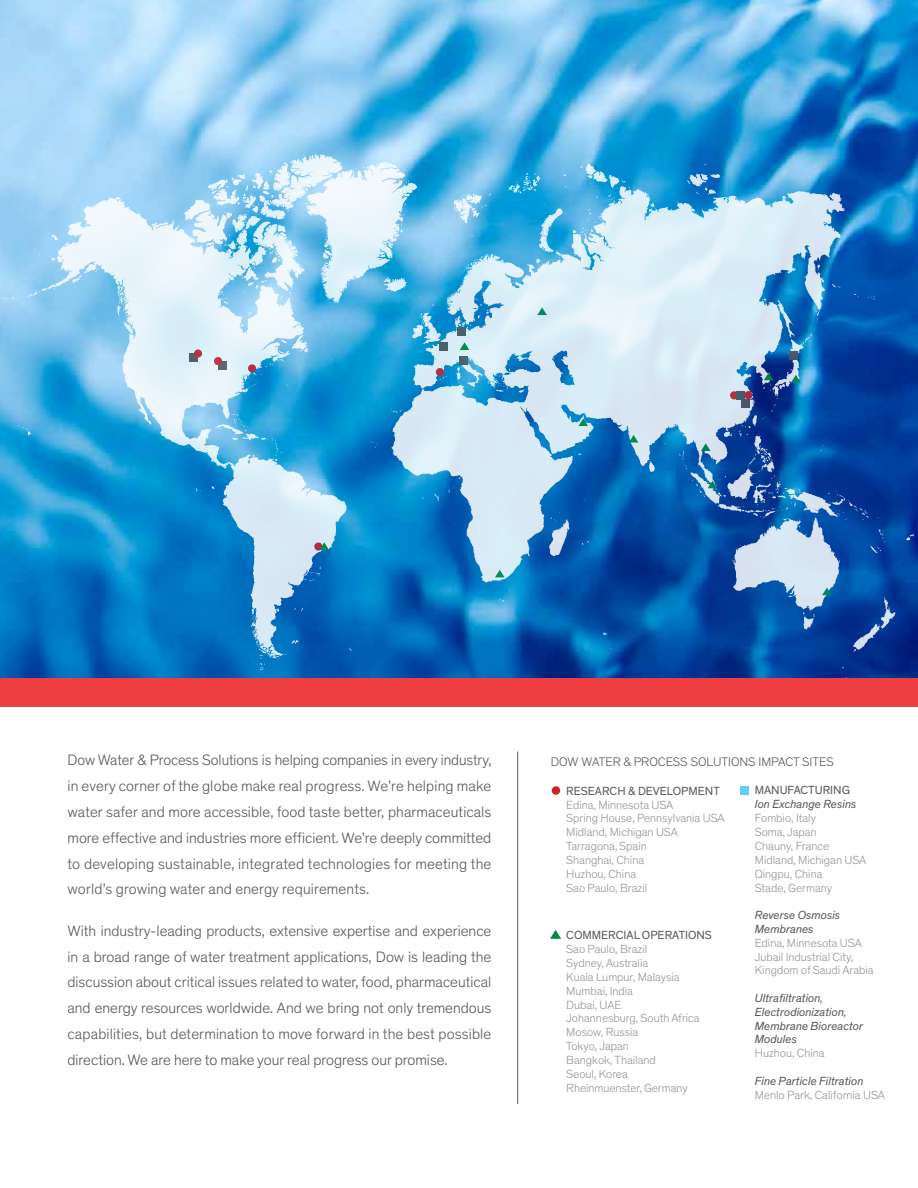
<style>
.page{position:relative;width:918px;height:1188px;background:#fff}
.page>*{position:absolute;margin:0;border:0;box-sizing:border-box;transform-origin:0 0}
.t1{font:300 15.3px/26px "Dow Corporate";color:#58595b;text-align:justify}
.t2{font:300 12.6px "Dow Corporate";color:#58595b}
.t3{font:300 12px/13.8px "Dow Corporate";color:#939598}
.t4{font:italic 12px/13.8px "Dow Corporate";color:#58595b}
.t5{font:12px "Dow Corporate";color:#58595b}
</style>
<div class="page">
<img style="left:0;top:0;width:918px;height:678px">
<div style="left:740px;top:786px;width:8px;height:8px;background:#66cef6"></div>
<hr style="left:517px;top:752px;width:1px;height:352px;background:#58595b">
<div style="left:552px;top:786px;width:8px;height:9px;background:#d2232a;border-radius:50%"></div>
<svg style="left:550px;top:930px;width:11px;height:9px"></svg>
<svg style="left:0;top:154px;width:914px;height:524px;background:#4a96cf"></svg>
<svg style="left:119px;top:234px;width:661px;height:439px;background:#62a6d5"></svg>
<div style="left:744px;top:391px;width:8px;height:8px;background:#b1273a;border-radius:50%"></div>
<svg style="left:730px;top:391px;width:8px;height:8px"></svg>
<div style="left:459px;top:356px;width:9px;height:8px;background:#4e636e"></div>
<div style="left:190px;top:354px;width:8px;height:8px;background:#4d636d"></div>
<div style="left:440px;top:342px;width:8px;height:8px;background:#4a606c"></div>
<div style="left:737px;top:391px;width:8px;height:8px;background:#4a5a68"></div>
<div style="left:790px;top:351px;width:8px;height:9px;background:#4a5866"></div>
<div style="left:741px;top:399px;width:8px;height:8px;background:#4a5666"></div>
<div style="left:457px;top:327px;width:8px;height:8px;background:#4a606c"></div>
<svg style="left:218px;top:361px;width:8px;height:8px"></svg>
<svg style="left:194px;top:349px;width:8px;height:9px"></svg>
<div style="left:214px;top:357px;width:8px;height:8px;background:#bf3946;border-radius:50%"></div>
<div style="left:248px;top:364px;width:8px;height:8px;background:#b13343;border-radius:50%"></div>
<svg style="left:314px;top:542px;width:8px;height:9px"></svg>
<div style="left:436px;top:368px;width:8px;height:8px;background:#b13142;border-radius:50%"></div>
<svg style="left:319px;top:542px;width:10px;height:8px"></svg>
<svg style="left:495px;top:570px;width:10px;height:7px"></svg>
<svg style="left:578px;top:418px;width:10px;height:8px"></svg>
<svg style="left:537px;top:307px;width:10px;height:8px"></svg>
<svg style="left:629px;top:435px;width:9px;height:8px"></svg>
<svg style="left:708px;top:481px;width:9px;height:7px"></svg>
<svg style="left:701px;top:443px;width:10px;height:8px"></svg>
<svg style="left:791px;top:375px;width:10px;height:7px"></svg>
<svg style="left:764px;top:373px;width:9px;height:7px"></svg>
<svg style="left:822px;top:588px;width:10px;height:7px"></svg>
<svg style="left:460px;top:342px;width:9px;height:8px"></svg>
<div style="left:0;top:678px;width:918px;height:28px;background:#ef3e42"></div>
<p class="t1" style="left:68px;top:747px;width:425px">Dow Water &amp; Process Solutions is helping companies in every industry, in every corner of the globe make real progress. We’re helping make water safer and more accessible, food taste better, pharmaceuticals more effective and industries more efficient. We’re deeply committed to developing sustainable, integrated technologies for meeting the world’s growing water and energy requirements.</p>
<p class="t1" style="left:68px;top:918px;width:425px">With industry-leading products, extensive expertise and experience in a broad range of water treatment applications, Dow is leading the discussion about critical issues related to water, food, pharmaceutical and energy resources worldwide. And we bring not only tremendous capabilities, but determination to move forward in the best possible direction. We are here to make your real progress our promise.</p>
<p class="t2" style="left:551px;top:755px;width:284px">DOW WATER &amp; PROCESS SOLUTIONS IMPACT SITES</p>
<p class="t5" style="left:566px;top:784px;width:155px">RESEARCH &amp; DEVELOPMENT</p>
<p class="t3" style="left:566px;top:798px;width:160px">Edina, Minnesota USA<br>Spring House, Pennsylvania USA<br>Midland, Michigan USA<br>Tarragona, Spain<br>Shanghai, China<br>Huzhou, China<br>Sao Paulo, Brazil</p>
<p class="t5" style="left:566px;top:928px;width:147px">COMMERCIAL OPERATIONS</p>
<p class="t3" style="left:566px;top:942px;width:135px">Sao Paulo, Brazil<br>Sydney, Australia<br>Kuala Lumpur, Malaysia<br>Mumbai, India<br>Dubai, UAE<br>Johannesburg, South Africa<br>Mosow, Russia<br>Tokyo, Japan<br>Bangkok, Thailand<br>Seoul, Korea<br>Rheinmuenster, Germany</p>
<p class="t5" style="left:755px;top:783px;width:97px">MANUFACTURING</p>
<p class="t4" style="left:755px;top:798px;width:103px">Ion Exchange Resins</p>
<p class="t3" style="left:755px;top:811px;width:113px">Fombio, Italy<br>Soma, Japan<br>Chauny, France<br>Midland, Michigan USA<br>Qingpu, China<br>Stade, Germany</p>
<p class="t4" style="left:755px;top:908px;width:87px">Reverse Osmosis<br>Membranes</p>
<p class="t3" style="left:755px;top:936px;width:120px">Edina, Minnesota USA<br>Jubail Industrial City,<br>Kingdom of Saudi Arabia</p>
<p class="t4" style="left:755px;top:991px;width:110px">Ultrafiltration,<br>Electrodionization,<br>Membrane Bioreactor<br>Modules</p>
<p class="t3" style="left:755px;top:1047px;width:71px">Huzhou, China</p>
<p class="t4" style="left:755px;top:1074px;width:110px">Fine Particle Filtration</p>
<p class="t3" style="left:755px;top:1088px;width:132px">Menlo Park, California USA</p>
</div>
